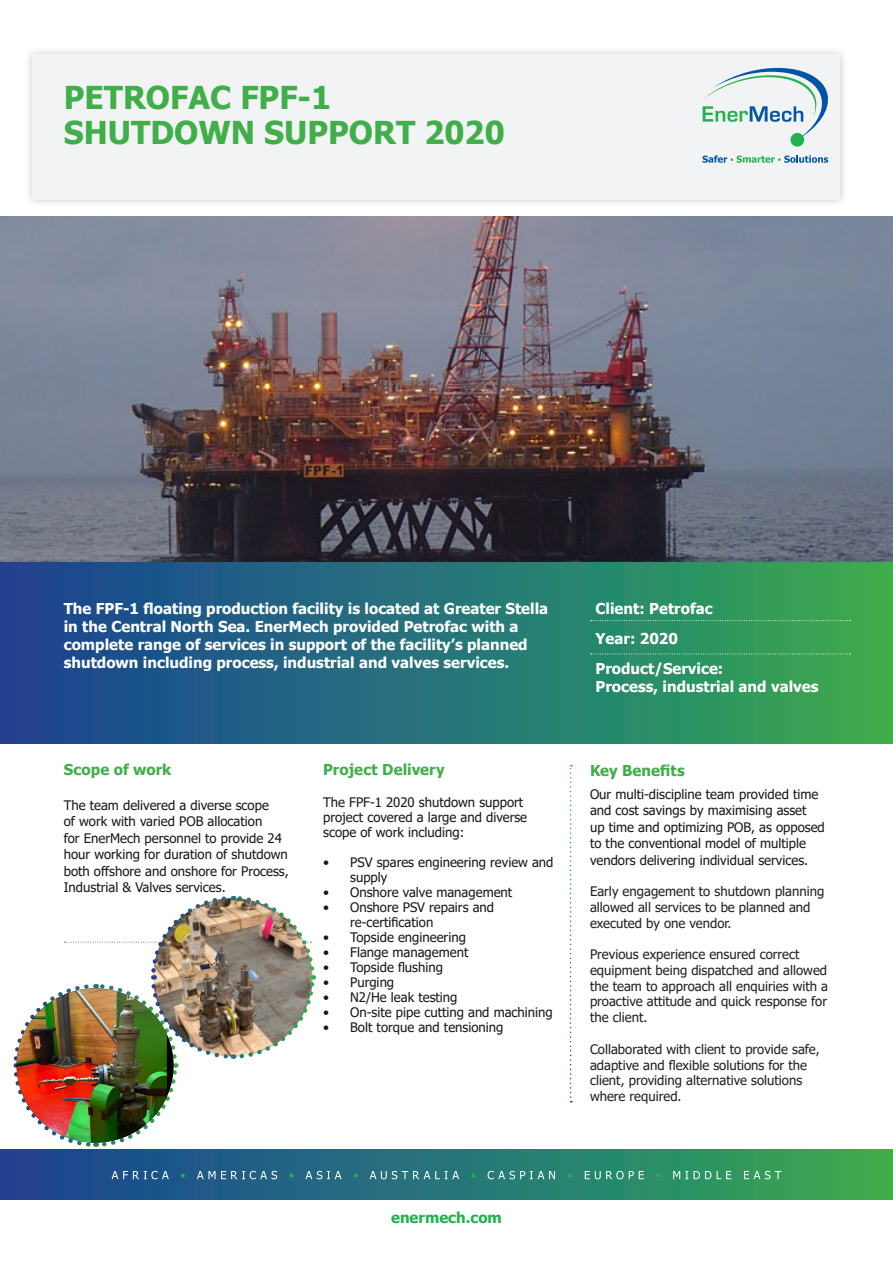
<style>
.page{position:relative;width:893px;height:1263px;background:#fff}
.page>*{position:absolute;margin:0;border:0;box-sizing:border-box;transform-origin:0 0}
.t1{font:700 31.5px/34.5px "Tahoma";color:#40ae49}
.t2{font:700 15px/18px "Tahoma";color:#fff}
.t3{font:700 15px "Tahoma";letter-spacing:.005em;color:#40ae49}
.t4{font:700 15px "Tahoma";color:#22b24e}
.t5{font:13.2px/16.5px "Tahoma";color:#15191b}
.t6{font:13.2px/15.8px "Tahoma";color:#231f20}
</style>
<div class="page">
<img style="left:0;top:216px;width:893px;height:346px">
<div style="left:0;top:562px;width:893px;height:181px;background:linear-gradient(to right,#194197,#36ab53)"></div>
<div style="left:0;top:1149px;width:893px;height:50px;background:linear-gradient(to right,#1a4197,#37ac53)"></div>
<svg style="left:570px;top:765px;width:2px;height:337px"></svg>
<svg style="left:591px;top:620px;width:260px;height:1px"></svg>
<div style="left:24px;top:46px;width:825px;height:162px;background:#231f20;opacity:.25"></div>
<div style="left:32px;top:54px;width:808px;height:146px;background:#f2f3f4"></div>
<svg style="left:591px;top:653px;width:260px;height:1px"></svg>
<svg style="left:703px;top:67px;width:125px;height:73px"></svg>
<div style="left:790px;top:133px;width:14px;height:14px;background:#22b24e;border-radius:50%"></div>
<svg style="left:702px;top:155px;width:126px;height:8px"></svg>
<svg style="left:673px;top:1171px;width:108px;height:8px"></svg>
<svg style="left:656px;top:1173px;width:4px;height:4px"></svg>
<svg style="left:585px;top:1171px;width:59px;height:8px"></svg>
<svg style="left:568px;top:1173px;width:4px;height:4px"></svg>
<svg style="left:488px;top:1171px;width:67px;height:8px"></svg>
<svg style="left:471px;top:1173px;width:4px;height:4px"></svg>
<svg style="left:370px;top:1171px;width:89px;height:8px"></svg>
<svg style="left:354px;top:1173px;width:3px;height:4px"></svg>
<svg style="left:305px;top:1171px;width:37px;height:8px"></svg>
<svg style="left:289px;top:1173px;width:4px;height:4px"></svg>
<svg style="left:197px;top:1171px;width:80px;height:8px"></svg>
<svg style="left:181px;top:1173px;width:4px;height:4px"></svg>
<svg style="left:112px;top:1171px;width:57px;height:8px"></svg>
<img style="left:13px;top:895px;width:304px;height:252px">
<p class="t1" style="left:64px;top:82px;width:442px">PETROFAC FPF-1<br>SHUTDOWN SUPPORT 2020</p>
<p class="t2" style="left:64px;top:600px;width:486px">The FPF-1 floating production facility is located at Greater Stella in the Central North Sea. EnerMech provided Petrofac with a complete range of services in support of the facility’s planned shutdown including process, industrial and valves services.</p>
<p class="t2" style="left:596px;top:600px;width:119px">Client: Petrofac</p>
<p class="t2" style="left:596px;top:630px;width:84px">Year: 2020</p>
<p class="t2" style="left:596px;top:660px;width:129px">Product/Service:</p>
<p class="t2" style="left:596px;top:678px;width:224px">Process, industrial and valves</p>
<p class="t3" style="left:64px;top:759px;width:109px">Scope of work</p>
<p class="t5" style="left:64px;top:797px;width:227px">The team delivered a diverse scope<br>of work with varied POB allocation<br>for EnerMech personnel to provide 24 hour working for duration of shutdown both offshore and onshore for Process, Industrial &amp; Valves services.</p>
<p class="t3" style="left:323px;top:759px;width:123px">Project Delivery</p>
<p class="t5" style="left:323px;top:795px;width:206px;line-height:15px">The FPF-1 2020 shutdown support project covered a large and diverse scope of work including:</p>
<p class="t5" style="left:350px;top:855px;width:205px;line-height:15px;text-indent:-27px">• PSV spares engineering review and supply</p>
<p class="t5" style="left:323px;top:884px;width:191px">• Onshore valve management</p>
<p class="t5" style="left:350px;top:900px;width:145px;line-height:15px;text-indent:-27px">• Onshore PSV repairs and re-certification</p>
<p class="t5" style="left:323px;top:929px;width:144px">• Topside engineering</p>
<p class="t5" style="left:323px;top:944px;width:147px">• Flange management</p>
<p class="t5" style="left:323px;top:959px;width:121px">• Topside flushing</p>
<p class="t5" style="left:323px;top:974px;width:73px">• Purging</p>
<p class="t5" style="left:323px;top:989px;width:136px">• N2/He leak testing</p>
<p class="t5" style="left:323px;top:1004px;width:231px">• On-site pipe cutting and machining</p>
<p class="t5" style="left:323px;top:1019px;width:182px">• Bolt torque and tensioning</p>
<p class="t3" style="left:590px;top:760px;width:96px">Key Benefits</p>
<p class="t5" style="left:590px;top:786px;width:236px">Our multi-discipline team provided time and cost savings by maximising asset<br>up time and optimizing POB, as opposed to the conventional model of multiple vendors delivering individual services.</p>
<p class="t6" style="left:590px;top:884px;width:236px">Early engagement to shutdown planning allowed all services to be planned and executed by one vendor.</p>
<p class="t6" style="left:590px;top:947px;width:240px">Previous experience ensured correct equipment being dispatched and allowed the team to approach all enquiries with a proactive attitude and quick response for the client.</p>
<p class="t6" style="left:590px;top:1042px;width:231px">Collaborated with client to provide safe, adaptive and flexible solutions for the client, providing alternative solutions where required.</p>
<p class="t4" style="left:391px;top:1207px;width:112px">enermech.com</p>
</div>
